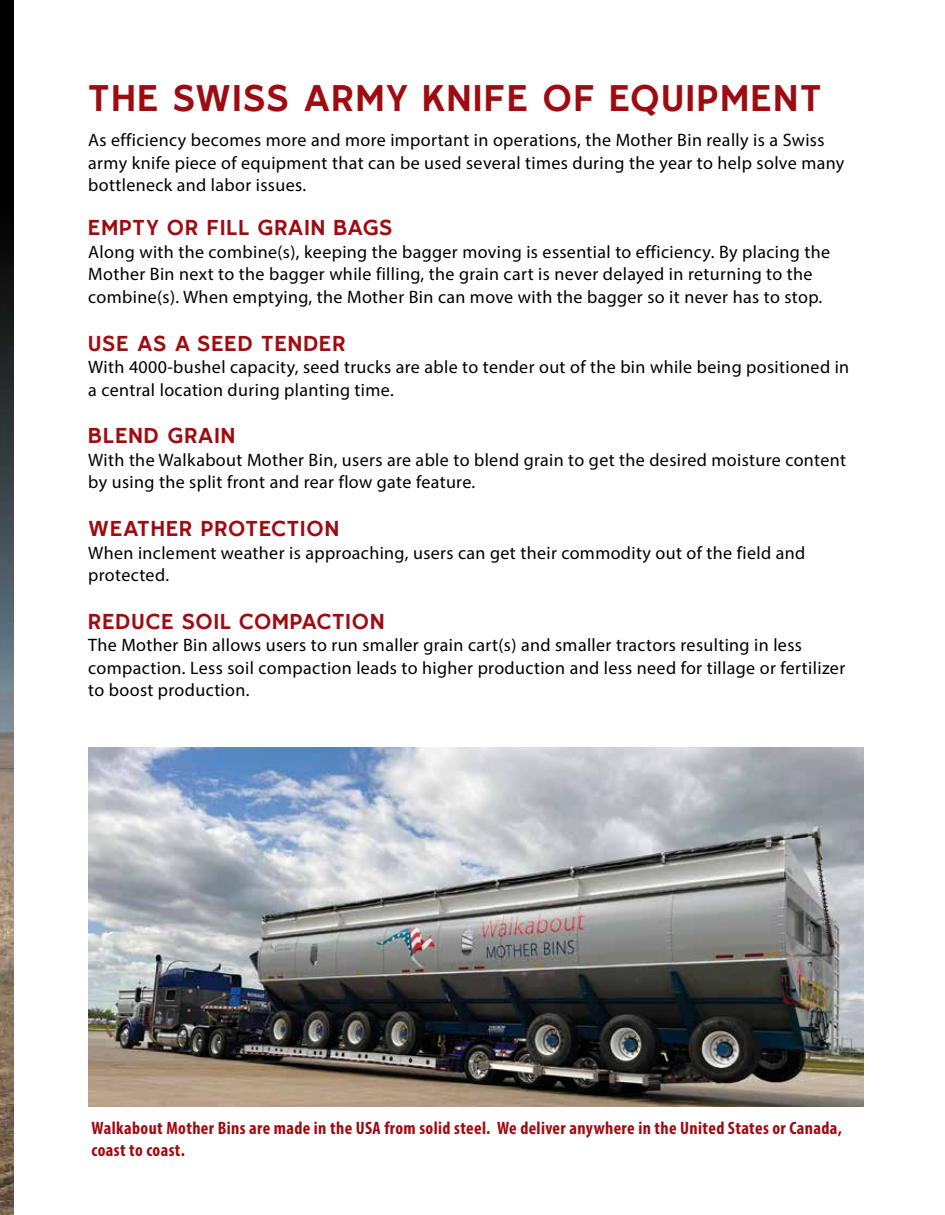
<style>
.page{position:relative;width:945px;height:1215px;background:#fff}
.page>*{position:absolute;margin:0;border:0;box-sizing:border-box;transform-origin:0 0}
.t1{font:36px "Sign Guy";letter-spacing:.04em;color:#9e0b10}
.t2{font:21px "Sign Guy";letter-spacing:.045em;color:#9e0b10}
.t3{font:18px/22.5px "Myriad Pro";letter-spacing:.02em;color:#000}
.t4{font:700 condensed 18px/22.5px "Myriad Pro";letter-spacing:.02em;color:#9e0b10}
</style>
<div class="page">
<img style="left:0;top:0;width:14px;height:1215px">
<img style="left:88px;top:748px;width:775px;height:358px">
<h1 class="t1" style="left:88px;top:77px;width:270px">THE SWISS ARMY</h1>
<h1 class="t1" style="left:422px;top:77px;width:22px">KNIFE</h1>
<h1 class="t1" style="left:543px;top:77px;width:143px">OF EQUIPMEN</h1>
<h1 class="t1" style="left:800px;top:77px;width:23px">T</h1>
<p class="t3" style="left:88px;top:129px;width:758px">As efficiency becomes more and more important in operations, the Mother Bin really is a Swiss army knife piece of equipment that can be used several times during the year to help solve many bottleneck and labor issues.</p>
<p class="t2" style="left:88px;top:216px;width:200px">EMPTY OR FILL GRAIN</p>
<p class="t2" style="left:334px;top:216px;width:30px">BAGS</p>
<p class="t3" style="left:88px;top:240px;width:743px">Along with the combine(s), keeping the bagger moving is essential to efficiency. By placing the<br>Mother Bin next to the bagger while filling, the grain cart is never delayed in returning to the combine(s). When emptying, the Mother Bin can move with the bagger so it never has to stop.</p>
<p class="t2" style="left:88px;top:331px;width:123px">USE AS A SEE</p>
<p class="t2" style="left:238px;top:331px;width:95px">D TENDER</p>
<p class="t3" style="left:88px;top:356px;width:763px">With 4000-bushel capacity, seed trucks are able to tender out of the bin while being positioned in a central location during planting time.</p>
<p class="t2" style="left:88px;top:424px;width:148px">BLEND GRAIN</p>
<p class="t3" style="left:88px;top:448px;width:759px">With the Walkabout Mother Bin, users are able to blend grain to get the desired moisture content by using the split front and rear flow gate feature.</p>
<p class="t2" style="left:88px;top:516px;width:252px">WEATHER PROTECTION</p>
<p class="t3" style="left:88px;top:541px;width:718px">When inclement weather is approaching, users can get their commodity out of the field and protected.</p>
<p class="t2" style="left:88px;top:609px;width:298px">REDUCE SOIL COMPACTION</p>
<p class="t3" style="left:88px;top:634px;width:758px">The Mother Bin allows users to run smaller grain cart(s) and smaller tractors resulting in less compaction. Less soil compaction leads to higher production and less need for tillage or fertilizer to boost production.</p>
<p class="t4" style="left:92px;top:1116px;width:752px">Walkabout Mother Bins are made in the USA from solid steel. We deliver anywhere in the United States or Canada, coast to coast.</p>
</div>
